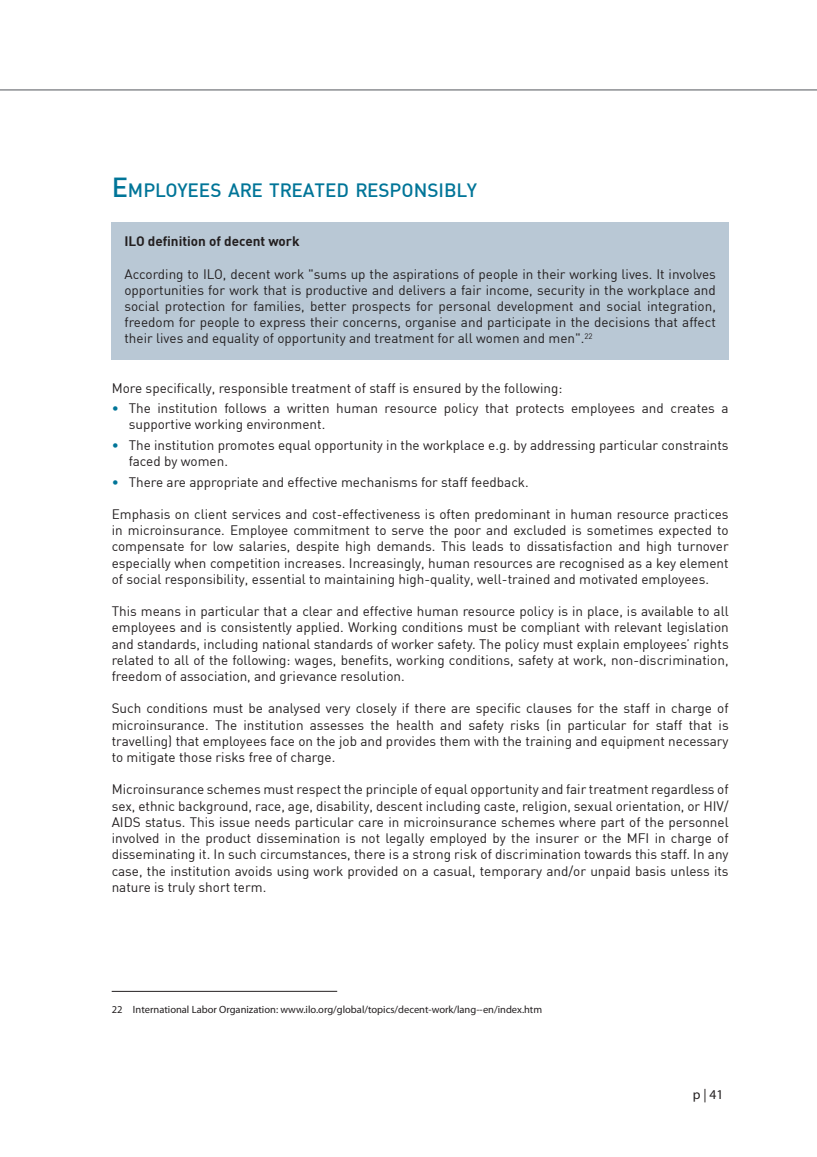
<style>
.page{position:relative;width:817px;height:1157px;background:#fff}
.page>*{position:absolute;margin:0;border:0;box-sizing:border-box;transform-origin:0 0}
.t1{font:500 18.9px "DIN";color:#007598}
.t2{font:13.5px/16.2px "DIN";color:#231f20;text-align:justify}
.t3{font:700 13.5px "DIN";color:#231f20}
.t4{font:13.5px "Myriad Pro";color:#231f20}
.t5{font:10.5px "Myriad Pro";color:#231f20}
.s1{font-size:27px}
.s2{color:#007598}
</style>
<div class="page">
<hr style="left:0;top:89px;width:816px;height:1px;background:#939598">
<div style="left:112px;top:222px;width:616px;height:137px;background:#b9c8d5"></div>
<hr style="left:112px;top:991px;width:225px;height:1px;background:#231f20">
<h1 class="t1" style="left:112px;top:178px;width:367px"><span class="s1">E</span> MPLOYEES ARE TREATED RESPONSIBLY</h1>
<p class="t3" style="left:124px;top:232px;width:177px">ILO definition of decent work</p>
<p class="t2" style="left:124px;top:265px;width:593px">According to ILO, decent work "sums up the aspirations of people in their working lives. It involves opportunities for work that is productive and delivers a fair income, security in the workplace and social protection for families, better prospects for personal development and social integration, freedom for people to express their concerns, organise and participate in the decisions that affect their lives and equality of opportunity and treatment for all women and men".<sup>22</sup></p>
<p class="t2" style="left:112px;top:379px;width:452px">More specifically, responsible treatment of staff is ensured by the following:</p>
<p class="t2" style="left:129px;top:400px;width:601px;text-indent:-17px"><span class="s2">•</span> The institution follows a written human resource policy that protects employees and creates a supportive working environment.</p>
<p class="t2" style="left:129px;top:437px;width:601px;text-indent:-17px"><span class="s2">•</span> The institution promotes equal opportunity in the workplace e.g. by addressing particular constraints faced by women.</p>
<p class="t2" style="left:112px;top:473px;width:418px"><span class="s2">•</span> There are appropriate and effective mechanisms for staff feedback.</p>
<p class="t2" style="left:112px;top:506px;width:618px">Emphasis on client services and cost-effectiveness is often predominant in human resource practices in microinsurance. Employee commitment to serve the poor and excluded is sometimes expected to compensate for low salaries, despite high demands. This leads to dissatisfaction and high turnover especially when competition increases. Increasingly, human resources are recognised as a key element of social responsibility, essential to maintaining high-quality, well-trained and motivated employees.</p>
<p class="t2" style="left:112px;top:603px;width:618px">This means in particular that a clear and effective human resource policy is in place, is available to all employees and is consistently applied. Working conditions must be compliant with relevant legislation and standards, including national standards of worker safety. The policy must explain employees’ rights related to all of the following: wages, benefits, working conditions, safety at work, non-discrimination, freedom of association, and grievance resolution.</p>
<p class="t2" style="left:112px;top:700px;width:618px">Such conditions must be analysed very closely if there are specific clauses for the staff in charge of microinsurance. The institution assesses the health and safety risks (in particular for staff that is travelling) that employees face on the job and provides them with the training and equipment necessary to mitigate those risks free of charge.</p>
<p class="t2" style="left:112px;top:781px;width:618px">Microinsurance schemes must respect the principle of equal opportunity and fair treatment regardless of sex, ethnic background, race, age, disability, descent including caste, religion, sexual orientation, or HIV/ AIDS status. This issue needs particular care in microinsurance schemes where part of the personnel involved in the product dissemination is not legally employed by the insurer or the MFI in charge of disseminating it. In such circumstances, there is a strong risk of discrimination towards this staff. In any case, the institution avoids using work provided on a casual, temporary and/or unpaid basis unless its nature is truly short term.</p>
<p class="t5" style="left:112px;top:1003px;width:432px">22 I nternational Labor Organization: www.ilo.org/global/topics/decent-work/lang--en/index.htm</p>
<p class="t4" style="left:692px;top:1086px;width:32px">p | 41</p>
</div>
